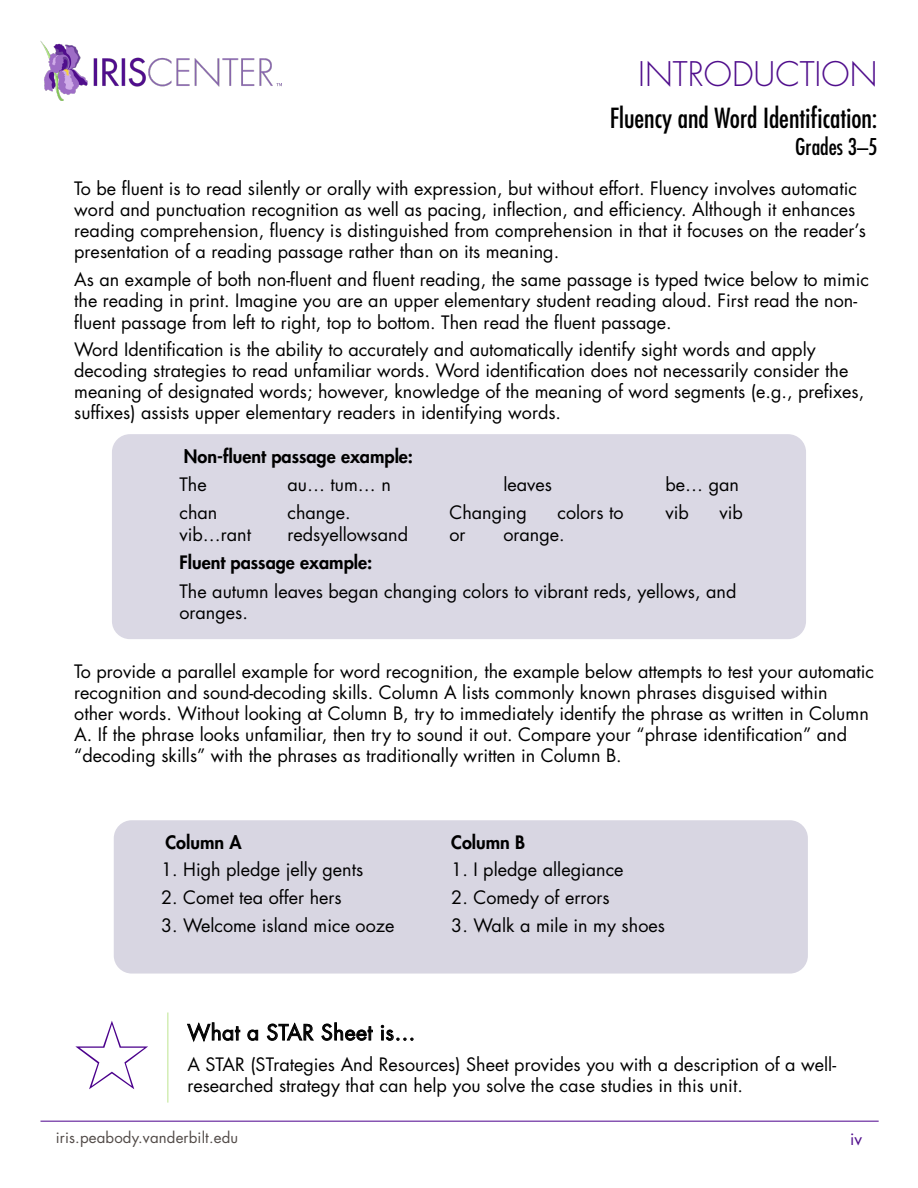
<style>
.page{position:relative;width:918px;height:1188px;background:#fff}
.page>*{position:absolute;margin:0;border:0;box-sizing:border-box;transform-origin:0 0}
.t1{font:100 90px "Apple SD Gothic Neo";color:#4b008c}
.t2{font:300 33px "Futura Std";color:#500e8c}
.t3{font:condensed 27px "Futura Std";color:#000}
.t4{font:condensed 22.5px "Futura Std";color:#000}
.t5{font:21px "Futura Std";letter-spacing:.02em;color:#000}
.t6{font:18px/21px "Futura Std";color:#000}
.t7{font:800 18px "Futura Std";color:#000}
.t8{font:16.5px "Futura Std";color:#500e8c}
.t9{font:15px "Futura Std";letter-spacing:.01em;color:#524b48}
</style>
<div class="page">
<hr style="left:40px;top:1121px;width:839px;height:1px;background:#4b008c">
<hr style="left:167px;top:1013px;width:1px;height:90px;background:#bde590">
<div style="left:112px;top:434px;width:694px;height:205px;background:#dad8e4;border-radius:18px"></div>
<div style="left:114px;top:820px;width:694px;height:154px;background:#d8d6e2;border-radius:18px"></div>
<img style="left:41px;top:41px;width:241px;height:60px">
<h2 class="t2" style="left:638px;top:54px;width:241px">INTRODUCTION</h2>
<h3 class="t3" style="left:610px;top:102px;width:269px">Fluency and Word Identification:</h3>
<p class="t4" style="left:795px;top:133px;width:84px">Grades 3–5</p>
<p class="t6" style="left:74px;top:178px;width:793px">To be fluent is to read silently or orally with expression, but without effort . Fluency involves automatic word and punctuation recognition as well as pacing, inflection, and efficiency . Although it enhances reading comprehension, fluency is distinguished from comprehension in that it focuses on the reader’s presentation of a reading passage rather than on its meaning .</p>
<p class="t6" style="left:74px;top:269px;width:796px">As an example of both non-fluent and fluent reading, the same passage is typed twice below to mimic the reading in print . Imagine you are an upper elementary student reading aloud . First read the non&shy;fluent passage from left to right, top to bottom . Then read the fluent passage .</p>
<p class="t6" style="left:74px;top:339px;width:791px">Word Identification is the ability to accurately and automatically identify sight words and apply decoding strategies to read unfamiliar words . Word identification does not necessarily consider the meaning of designated words; however, knowledge of the meaning of word segments (e .g ., prefixes, suffixes) assists upper elementary readers in identifying words .</p>
<p class="t7" style="left:184px;top:444px;width:231px">Non-fluent passage example:</p>
<p class="t6" style="left:179px;top:474px;width:29px">The</p>
<p class="t6" style="left:287px;top:474px;width:105px">au… tum… n</p>
<p class="t6" style="left:503px;top:474px;width:50px">leaves</p>
<p class="t6" style="left:665px;top:474px;width:75px">be… gan</p>
<p class="t6" style="left:179px;top:502px;width:39px">chan</p>
<p class="t6" style="left:287px;top:502px;width:65px">change .</p>
<p class="t6" style="left:449px;top:502px;width:79px">Changing</p>
<p class="t6" style="left:557px;top:502px;width:68px">colors to</p>
<p class="t6" style="left:665px;top:502px;width:25px">vib</p>
<p class="t6" style="left:719px;top:502px;width:25px">vib</p>
<p class="t6" style="left:179px;top:524px;width:73px">vib…rant</p>
<p class="t6" style="left:287px;top:524px;width:122px">redsyellowsand</p>
<p class="t6" style="left:449px;top:524px;width:18px">or</p>
<p class="t6" style="left:503px;top:524px;width:63px">orange .</p>
<p class="t7" style="left:179px;top:551px;width:194px">Fluent passage example:</p>
<p class="t6" style="left:179px;top:580px;width:558px;line-height:21.6px">The autumn leaves began changing colors to vibrant reds, yellows, and oranges .</p>
<p class="t6" style="left:74px;top:661px;width:801px">To provide a parallel example for word recognition, the example below attempts to test your automatic recognition and sound-decoding skills . Column A lists commonly known phrases disguised within<br>other words . Without looking at Column B, try to immediately identify the phrase as written in Column A . If the phrase looks unfamiliar, then try to sound it out . Compare your “phrase identification” and “decoding skills” with the phrases as traditionally written in Column B .</p>
<p class="t7" style="left:166px;top:831px;width:78px">Column A</p>
<p class="t7" style="left:451px;top:831px;width:75px">Column B</p>
<p class="t6" style="left:161px;top:859px;width:204px">1 . High pledge jelly gents</p>
<p class="t6" style="left:451px;top:859px;width:174px">1 . I pledge allegiance</p>
<p class="t6" style="left:161px;top:887px;width:182px">2 . Comet tea offer hers</p>
<p class="t6" style="left:451px;top:887px;width:160px">2 . Comedy of errors</p>
<p class="t6" style="left:161px;top:915px;width:235px">3 . Welcome island mice ooze</p>
<p class="t6" style="left:451px;top:915px;width:215px">3 . Walk a mile in my shoes</p>
<p class="t1" style="left:73px;top:993px;width:79px">☆</p>
<p class="t5" style="left:187px;top:1019px;width:230px">What a STAR Sheet is…</p>
<p class="t6" style="left:187px;top:1053px;width:650px;line-height:21.6px">A STAR (STrategies And Resources) Sheet provides you with a description of a well&shy;researched strategy that can help you solve the case studies in this unit.</p>
<p class="t9" style="left:56px;top:1128px;width:184px">iris .peabody .vanderbilt .edu</p>
<p class="t8" style="left:850px;top:1128px;width:13px">iv</p>
</div>
